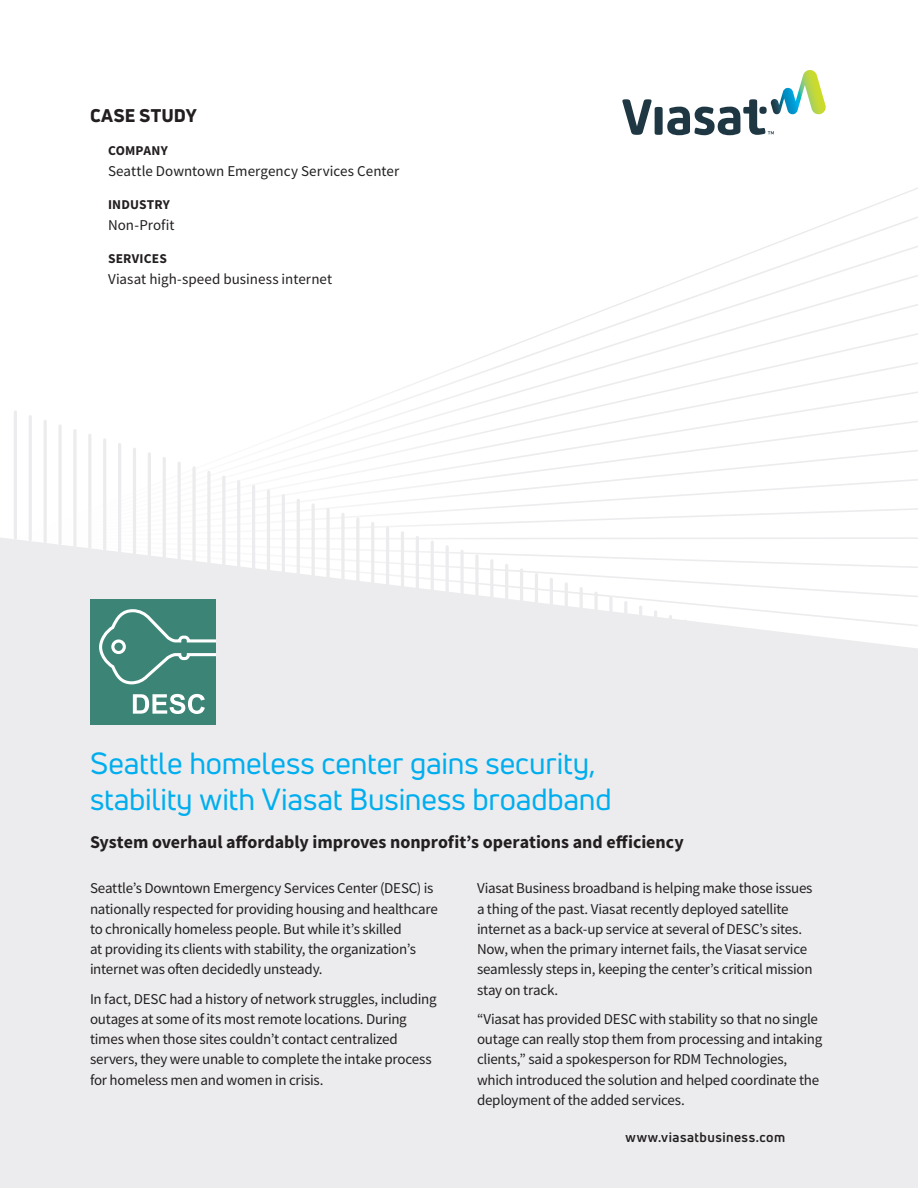
<style>
.page{position:relative;width:918px;height:1188px;background:#fff}
.page>*{position:absolute;margin:0;border:0;box-sizing:border-box;transform-origin:0 0}
.t1{font:30px/36px "Uni Neue";letter-spacing:-.005em;color:#00aeef}
.t2{font:700 18px "Source Sans Pro";color:#231f20}
.t3{font:800 18px "Uni Neue";letter-spacing:.01em;color:#231f20}
.t4{font:15px/20.2px "Source Sans Pro";letter-spacing:-.015em;color:#231f20}
.t5{font:15px "Source Sans Pro";letter-spacing:.005em;color:#231f20}
.t6{font:700 13.5px "Source Sans Pro";letter-spacing:.015em;color:#231f20}
.t7{font:700 13.5px "Uni Neue";letter-spacing:.035em;color:#231f20}
</style>
<div class="page">
<div style="left:0;top:9px;width:918px;height:1179px;background:#ececee"></div>
<div style="left:0;top:9px;width:918px;height:530px;background:#fff"></div>
<div style="left:14px;top:157px;width:904px;height:32px;background:#fff"></div>
<div style="left:14px;top:189px;width:904px;height:32px;background:#fff"></div>
<div style="left:14px;top:221px;width:904px;height:31px;background:#fff"></div>
<div style="left:14px;top:252px;width:904px;height:32px;background:#fff"></div>
<div style="left:14px;top:284px;width:904px;height:32px;background:#fff"></div>
<div style="left:14px;top:316px;width:904px;height:31px;background:#fff"></div>
<div style="left:14px;top:347px;width:904px;height:32px;background:#fff"></div>
<div style="left:14px;top:379px;width:904px;height:32px;background:#fff"></div>
<div style="left:14px;top:411px;width:904px;height:31px;background:#fff"></div>
<div style="left:17px;top:442px;width:901px;height:32px;background:#fff"></div>
<svg style="left:17px;top:474px;width:901px;height:32px"></svg>
<div style="left:17px;top:506px;width:901px;height:32px;background:#fff"></div>
<svg style="left:14px;top:538px;width:904px;height:110px"></svg>
<svg style="left:669px;top:616px;width:3px;height:6px"></svg>
<svg style="left:654px;top:612px;width:3px;height:8px"></svg>
<svg style="left:639px;top:607px;width:3px;height:11px"></svg>
<svg style="left:624px;top:603px;width:3px;height:13px"></svg>
<hr style="left:609px;top:598px;width:4px;height:16px;background:#ececee">
<hr style="left:594px;top:593px;width:4px;height:19px;background:#ececee">
<hr style="left:580px;top:589px;width:3px;height:21px;background:#ececee">
<hr style="left:565px;top:584px;width:3px;height:25px;background:#ececee">
<hr style="left:550px;top:579px;width:3px;height:28px;background:#ececee">
<hr style="left:535px;top:575px;width:3px;height:30px;background:#ececee">
<hr style="left:520px;top:570px;width:3px;height:33px;background:#ececee">
<hr style="left:505px;top:565px;width:3px;height:36px;background:#ececee">
<hr style="left:490px;top:561px;width:3px;height:38px;background:#ececee">
<hr style="left:475px;top:556px;width:4px;height:41px;background:#ececee">
<hr style="left:460px;top:551px;width:4px;height:44px;background:#ececee">
<hr style="left:446px;top:547px;width:3px;height:46px;background:#ececee">
<hr style="left:431px;top:542px;width:3px;height:49px;background:#ececee">
<hr style="left:416px;top:537px;width:3px;height:52px;background:#ececee">
<hr style="left:401px;top:533px;width:3px;height:55px;background:#ececee">
<hr style="left:386px;top:528px;width:3px;height:58px;background:#ececee">
<hr style="left:371px;top:524px;width:3px;height:60px;background:#ececee">
<hr style="left:356px;top:519px;width:3px;height:63px;background:#ececee">
<hr style="left:341px;top:514px;width:4px;height:66px;background:#ececee">
<hr style="left:326px;top:510px;width:4px;height:68px;background:#ececee">
<hr style="left:312px;top:505px;width:3px;height:71px;background:#ececee">
<hr style="left:297px;top:500px;width:3px;height:74px;background:#ececee">
<hr style="left:282px;top:496px;width:3px;height:76px;background:#ececee">
<hr style="left:267px;top:491px;width:3px;height:79px;background:#ececee">
<hr style="left:252px;top:486px;width:3px;height:82px;background:#ececee">
<hr style="left:237px;top:482px;width:3px;height:84px;background:#ececee">
<hr style="left:222px;top:477px;width:3px;height:88px;background:#ececee">
<hr style="left:207px;top:472px;width:4px;height:91px;background:#ececee">
<hr style="left:192px;top:468px;width:4px;height:93px;background:#ececee">
<hr style="left:178px;top:463px;width:3px;height:96px;background:#ececee">
<hr style="left:163px;top:458px;width:3px;height:99px;background:#ececee">
<hr style="left:148px;top:454px;width:3px;height:101px;background:#ececee">
<hr style="left:133px;top:449px;width:3px;height:104px;background:#ececee">
<hr style="left:118px;top:445px;width:3px;height:106px;background:#ececee">
<hr style="left:103px;top:440px;width:3px;height:109px;background:#ececee">
<hr style="left:88px;top:435px;width:3px;height:112px;background:#ececee">
<hr style="left:73px;top:431px;width:4px;height:114px;background:#ececee">
<hr style="left:58px;top:426px;width:4px;height:118px;background:#ececee">
<hr style="left:44px;top:421px;width:3px;height:121px;background:#ececee">
<hr style="left:29px;top:417px;width:3px;height:123px;background:#ececee">
<hr style="left:14px;top:412px;width:3px;height:126px;background:#ececee">
<svg style="left:622px;top:70px;width:204px;height:65px"></svg>
<div style="left:90px;top:599px;width:126px;height:126px;background:#3b8476"></div>
<svg style="left:99px;top:609px;width:117px;height:76px"></svg>
<svg style="left:133px;top:694px;width:72px;height:20px"></svg>
<p class="t3" style="left:90px;top:103px;width:108px">CASE STUDY</p>
<p class="t6" style="left:108px;top:142px;width:61px">COMPANY</p>
<p class="t4" style="left:108px;top:160px;width:293px">Seattle Downtown Emergency Services Center</p>
<p class="t6" style="left:108px;top:196px;width:63px">INDUSTRY</p>
<p class="t5" style="left:108px;top:215px;width:68px">Non-Profit</p>
<p class="t6" style="left:108px;top:250px;width:60px">SERVICES</p>
<p class="t5" style="left:108px;top:269px;width:226px">Viasat high-speed business internet</p>
<h1 class="t1" style="left:90px;top:745px;width:523px">Seattle homeless center gains security, stability with Viasat Business broadband</h1>
<p class="t2" style="left:90px;top:830px;width:595px">System overhaul affordably improves nonprofit’s operations and efficiency</p>
<p class="t4" style="left:90px;top:878px;width:349px">Seattle’s Downtown Emergency Services Center (DESC) is nationally respected for providing housing and healthcare to chronically homeless people. But while it’s skilled<br>at providing its clients with stability, the organization’s internet was often decidedly unsteady.</p>
<p class="t4" style="left:90px;top:988px;width:348px">In fact, DESC had a history of network struggles, including outages at some of its most remote locations. During times when those sites couldn’t contact centralized servers, they were unable to complete the intake process for homeless men and women in crisis.</p>
<p class="t4" style="left:477px;top:878px;width:337px">Viasat Business broadband is helping make those issues a thing of the past. Viasat recently deployed satellite internet as a back-up service at several of DESC’s sites.<br>Now, when the primary internet fails, the Viasat service seamlessly steps in, keeping the center’s critical mission stay on track.</p>
<p class="t4" style="left:477px;top:1009px;width:347px">“Viasat has provided DESC with stability so that no single outage can really stop them from processing and intaking clients,” said a spokesperson for RDM Technologies, which introduced the solution and helped coordinate the deployment of the added services.</p>
<p class="t7" style="left:626px;top:1128px;width:161px">www.viasatbusiness.com</p>
</div>
